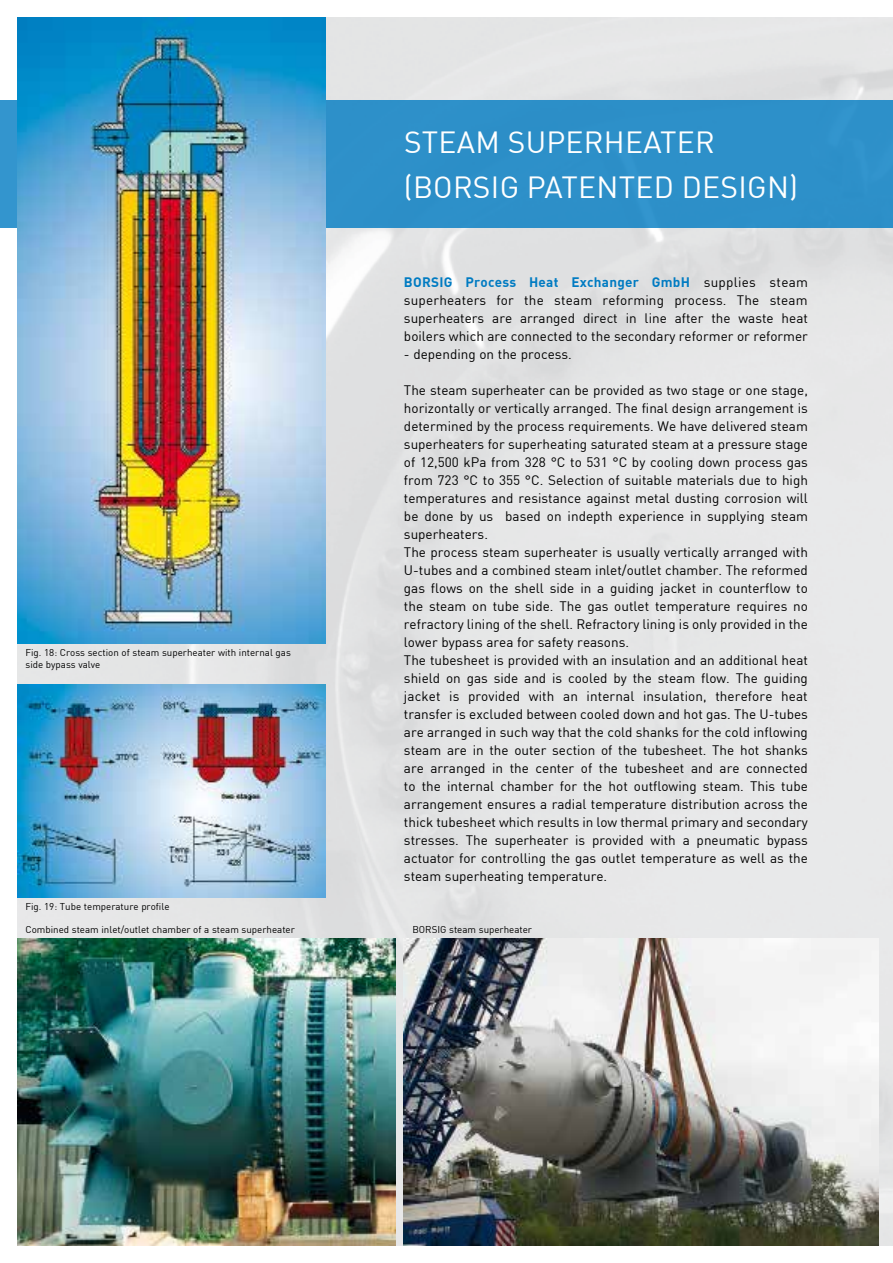
<style>
.page{position:relative;width:893px;height:1263px;background:#fff}
.page>*{position:absolute;margin:0;border:0;box-sizing:border-box;transform-origin:0 0}
.t1{font:30px/45px "DIN Pro";letter-spacing:.01em;color:#fff}
.t2{font:13.5px/18px "DIN Pro";color:#000;text-align:justify}
.t3{font:9.75px/11.7px "DIN Pro";color:#000}
.s1{font-weight:700;color:#007bc2}
</style>
<div class="page">
<img style="left:17px;top:17px;width:876px;height:1229px">
<div style="left:0;top:100px;width:893px;height:127px;background:#2d90c9"></div>
<img style="left:17px;top:17px;width:308px;height:626px">
<img style="left:17px;top:685px;width:308px;height:212px">
<img style="left:404px;top:939px;width:474px;height:307px">
<img style="left:17px;top:939px;width:378px;height:307px">
<p class="t3" style="left:26px;top:646px;width:267px">Fig. 18: Cross section of steam superheater with internal gas side bypass valve</p>
<h1 class="t1" style="left:404px;top:117px;width:396px">STEAM SUPERHEATER (BORSIG PATENTED DESIGN)</h1>
<p class="t2" style="left:404px;top:272px;width:406px"><span class="s1">BORSIG Process Heat Exchanger GmbH</span> supplies steam superheaters for the steam reforming process. The steam superheaters are arranged direct in line after the waste heat boilers which are connected to the secondary reformer or reformer</p>
<p class="t2" style="left:404px;top:344px;width:169px">- depending on the process.</p>
<p class="t2" style="left:404px;top:380px;width:405px;text-align:left">The steam superheater can be provided as two stage or one stage, horizontally or vertically arranged. The final design arrangement is determined by the process requirements. We have delivered steam superheaters for superheating saturated steam at a pressure stage of 12,500 kPa from 328 °C to 531 °C by cooling down process gas from 723 °C to 355 °C. Selection of suitable materials due to high temperatures and resistance against metal dusting corrosion will be done by us based on indepth experience in supplying steam superheaters.<br>The process steam superheater is usually vertically arranged with U-tubes and a combined steam inlet/outlet chamber. The reformed gas flows on the shell side in a guiding jacket in counterflow to the steam on tube side. The gas outlet temperature requires no refractory lining of the shell. Refractory lining is only provided in the lower bypass area for safety reasons.<br>The tubesheet is provided with an insulation and an additional heat shield on gas side and is cooled by the steam flow. The guiding jacket is provided with an internal insulation, therefore heat transfer is excluded between cooled down and hot gas. The U-tubes are arranged in such way that the cold shanks for the cold inflowing steam are in the outer section of the tubesheet. The hot shanks are arranged in the center of the tubesheet and are connected to the internal chamber for the hot outflowing steam. This tube arrangement ensures a radial temperature distribution across the thick tubesheet which results in low thermal primary and secondary stresses. The superheater is provided with a pneumatic bypass actuator for controlling the gas outlet temperature as well as the steam superheating temperature.</p>
<p class="t3" style="left:26px;top:900px;width:145px">Fig. 19: Tube temperature profile</p>
<p class="t3" style="left:26px;top:923px;width:271px">Combined steam inlet/outlet chamber of a steam superheater</p>
<p class="t3" style="left:412px;top:923px;width:121px">BORSIG steam superheater</p>
</div>
